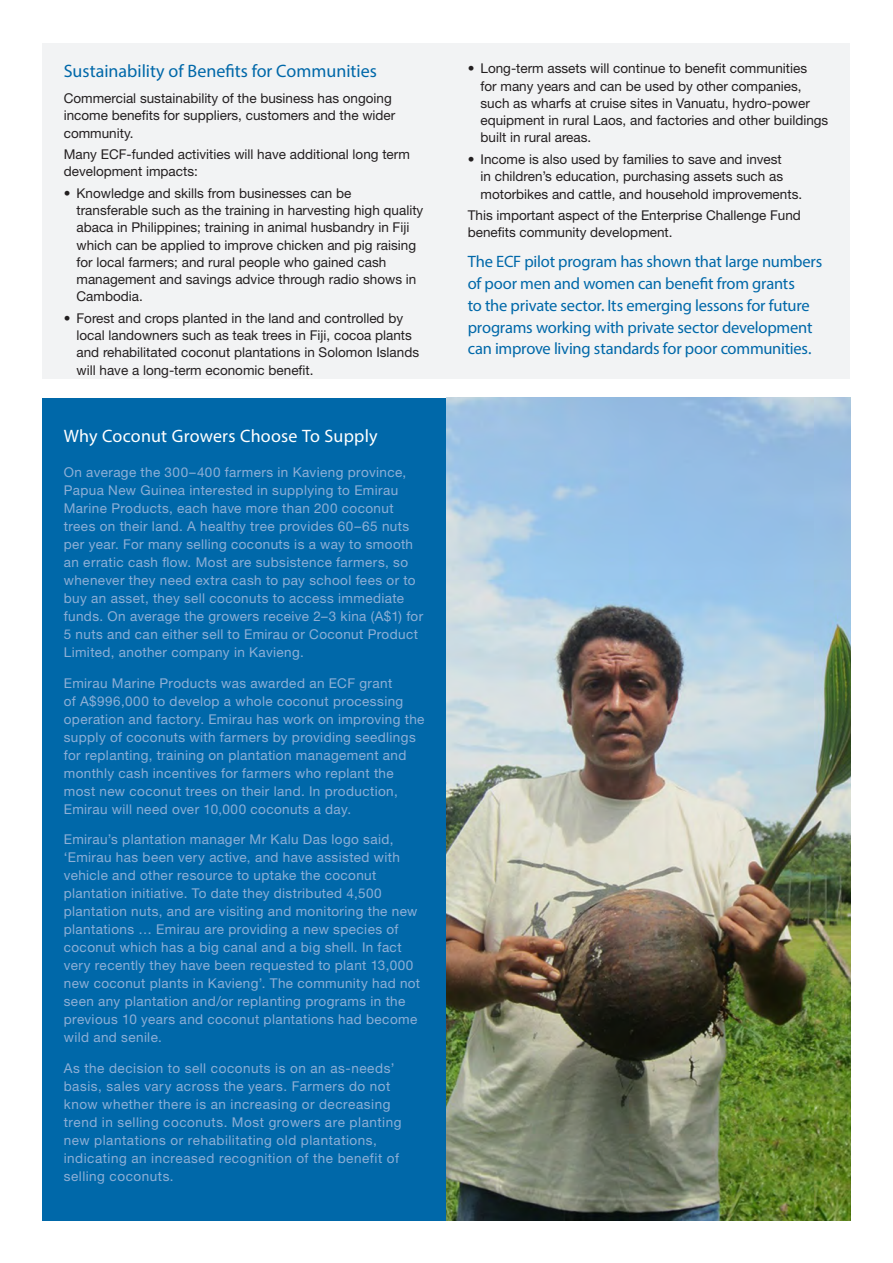
<style>
.page{position:relative;width:893px;height:1263px;background:#fff}
.page>*{position:absolute;margin:0;border:0;box-sizing:border-box;transform-origin:0 0}
.Heading_2{font:18px "Myriad Pro";color:#0068a9}
.t1{font:18px "Myriad Pro";letter-spacing:.01em;color:#fff}
.t2{font:16.5px/21.8px "Myriad Pro";letter-spacing:-.015em;color:#0068a9}
.Body_Copy{font:13.5px/18px "Helvetica Neue LT Std";letter-spacing:.03em;color:#8dafd6}
.t3{font:13.5px/17.2px "Helvetica Neue LT Std";color:#231f20}
</style>
<div class="page">
<div style="left:43px;top:43px;width:807px;height:335px;background:#f2f3f4"></div>
<div style="left:43px;top:398px;width:807px;height:822px;background:#0068a9"></div>
<img style="left:446px;top:398px;width:404px;height:822px">
<p class="Heading_2" style="left:64px;top:60px;width:315px">Sustainability of Benefits for Communities</p>
<p class="t3" style="left:64px;top:89px;width:333px">Commercial sustainability of the business has ongoing income benefits for suppliers, customers and the wider community.</p>
<p class="t3" style="left:64px;top:145px;width:348px">Many ECF-funded activities will have additional long term development impacts:</p>
<p class="t3" style="left:77px;top:184px;width:348px;text-indent:-13px">• Knowledge and skills from businesses can be transferable such as the training in harvesting high quality abaca in Philippines; training in animal husbandry in Fiji which can be applied to improve chicken and pig raising for local farmers; and rural people who gained cash management and savings advice through radio shows in Cambodia.</p>
<p class="t3" style="left:77px;top:309px;width:344px;text-indent:-13px">• Forest and crops planted in the land and controlled by local landowners such as teak trees in Fiji, cocoa plants and rehabilitated coconut plantations in Solomon Islands will have a long-term economic benefit.</p>
<p class="t1" style="left:64px;top:425px;width:315px">Why Coconut Growers Choose To Supply</p>
<p class="Body_Copy" style="left:64px;top:463px;width:361px">On average the 300–400 farmers in Kavieng province, Papua New Guinea interested in supplying to Emirau Marine Products, each have more than 200 coconut trees on their land. A healthy tree provides 60–65 nuts per year. For many selling coconuts is a way to smooth an erratic cash flow. Most are subsistence farmers, so whenever they need extra cash to pay school fees or to buy an asset, they sell coconuts to access immediate funds. On average the growers receive 2–3 kina (A$1) for 5 nuts and can either sell to Emirau or Coconut Product Limited, another company in Kavieng.</p>
<p class="Body_Copy" style="left:64px;top:674px;width:362px">Emirau Marine Products was awarded an ECF grant<br>of A$996,000 to develop a whole coconut processing operation and factory. Emirau has work on improving the supply of coconuts with farmers by providing seedlings for replanting, training on plantation management and monthly cash incentives for farmers who replant the most new coconut trees on their land. In production, Emirau will need over 10,000 coconuts a day.</p>
<p class="Body_Copy" style="left:64px;top:830px;width:358px">Emirau’s plantation manager Mr Kalu Das logo said, ‘Emirau has been very active, and have assisted with vehicle and other resource to uptake the coconut plantation initiative. To date they distributed 4,500 plantation nuts, and are visiting and monitoring the new plantations … Emirau are providing a new species of coconut which has a big canal and a big shell. In fact very recently they have been requested to plant 13,000 new coconut plants in Kavieng’. The community had not seen any plantation and/or replanting programs in the previous 10 years and coconut plantations had become wild and senile.</p>
<p class="Body_Copy" style="left:64px;top:1059px;width:339px">As the decision to sell coconuts is on an as-needs’ basis, sales vary across the years. Farmers do not know whether there is an increasing or decreasing trend in selling coconuts. Most growers are planting new plantations or rehabilitating old plantations, indicating an increased recognition of the benefit of selling coconuts.</p>
<p class="t3" style="left:480px;top:60px;width:349px;text-indent:-13px">• Long-term assets will continue to benefit communities<br>for many years and can be used by other companies, such as wharfs at cruise sites in Vanuatu, hydro-power equipment in rural Laos, and factories and other buildings built in rural areas.</p>
<p class="t3" style="left:480px;top:150px;width:323px;text-indent:-13px">• Income is also used by families to save and invest<br>in children’s education, purchasing assets such as motorbikes and cattle, and household improvements.</p>
<p class="t3" style="left:468px;top:206px;width:335px">This important aspect of the Enterprise Challenge Fund benefits community development.</p>
<p class="t2" style="left:468px;top:251px;width:356px">The ECF pilot program has shown that large numbers of poor men and women can benefit from grants<br>to the private sector. Its emerging lessons for future programs working with private sector development can improve living standards for poor communities.</p>
</div>
